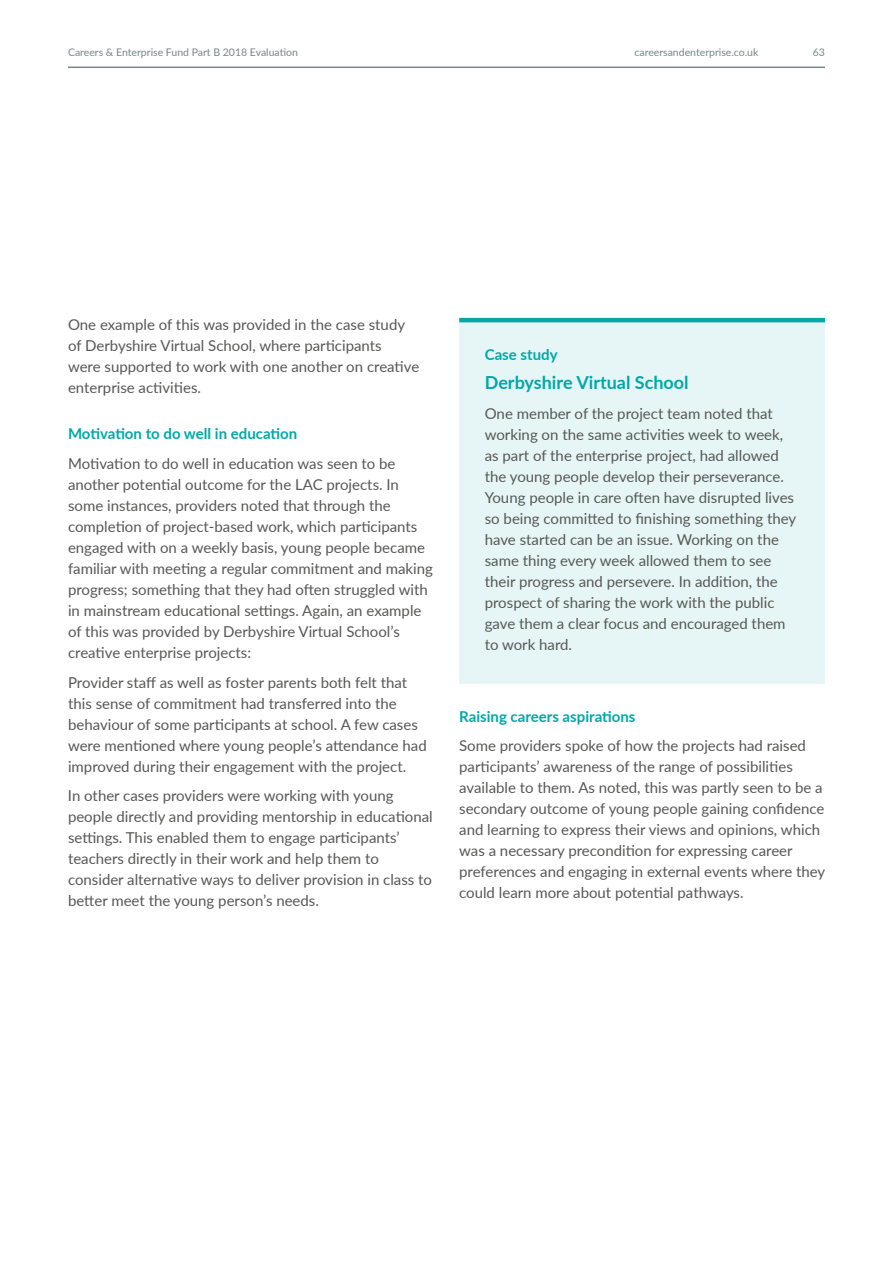
<style>
.page{position:relative;width:893px;height:1263px;background:#fff}
.page>*{position:absolute;margin:0;border:0;box-sizing:border-box;transform-origin:0 0}
.t1{font:700 18px "Lato";color:#00a8a8}
.t2{font:15px/21px "Lato";color:#575756}
.t3{font:700 15px "Lato";color:#00a8a8}
.t4{font:10.5px "Lato";color:#788685}
</style>
<div class="page">
<div style="left:459px;top:322px;width:366px;height:362px;background:#e6f6f6"></div>
<hr style="left:459px;top:318px;width:366px;height:4px;background:#00a8a8">
<hr style="left:68px;top:67px;width:757px;height:1px;background:#788685">
<p class="t4" style="left:68px;top:44px;width:232px">Careers &amp; Enterprise Fund Part B 2018 Evaluation</p>
<p class="t4" style="left:634px;top:44px;width:125px">careersandenterprise.co.uk</p>
<p class="t4" style="left:813px;top:44px;width:14px">63</p>
<p class="t2" style="left:68px;top:313px;width:353px">One example of this was provided in the case study of Derbyshire Virtual School, where participants<br>were supported to work with one another on creative enterprise activities.</p>
<p class="t3" style="left:68px;top:423px;width:231px">Motivation to do well in education</p>
<p class="t2" style="left:68px;top:452px;width:366px">Motivation to do well in education was seen to be another potential outcome for the LAC projects. In some instances, providers noted that through the completion of project-based work, which participants engaged with on a weekly basis, young people became familiar with meeting a regular commitment and making progress; something that they had often struggled with in mainstream educational settings. Again, an example of this was provided by Derbyshire Virtual School’s creative enterprise projects:</p>
<p class="t2" style="left:68px;top:671px;width:360px">Provider staff as well as foster parents both felt that this sense of commitment had transferred into the behaviour of some participants at school. A few cases were mentioned where young people’s attendance had improved during their engagement with the project.</p>
<p class="t2" style="left:68px;top:784px;width:366px">In other cases providers were working with young people directly and providing mentorship in educational settings. This enabled them to engage participants’ teachers directly in their work and help them to consider alternative ways to deliver provision in class to better meet the young person’s needs.</p>
<p class="t3" style="left:485px;top:343px;width:74px">Case study</p>
<p class="t1" style="left:485px;top:370px;width:205px">Derbyshire Virtual School</p>
<p class="t2" style="left:485px;top:402px;width:313px">One member of the project team noted that working on the same activities week to week, as part of the enterprise project, had allowed the young people develop their perseverance.<br>Young people in care often have disrupted lives so being committed to finishing something they have started can be an issue. Working on the same thing every week allowed them to see their progress and persevere. In addition, the prospect of sharing the work with the public gave them a clear focus and encouraged them to work hard.</p>
<p class="t3" style="left:459px;top:705px;width:178px">Raising careers aspirations</p>
<p class="t2" style="left:459px;top:734px;width:368px">Some providers spoke of how the projects had raised participants’ awareness of the range of possibilities available to them. As noted, this was partly seen to be a secondary outcome of young people gaining confidence and learning to express their views and opinions, which was a necessary precondition for expressing career preferences and engaging in external events where they could learn more about potential pathways.</p>
</div>
